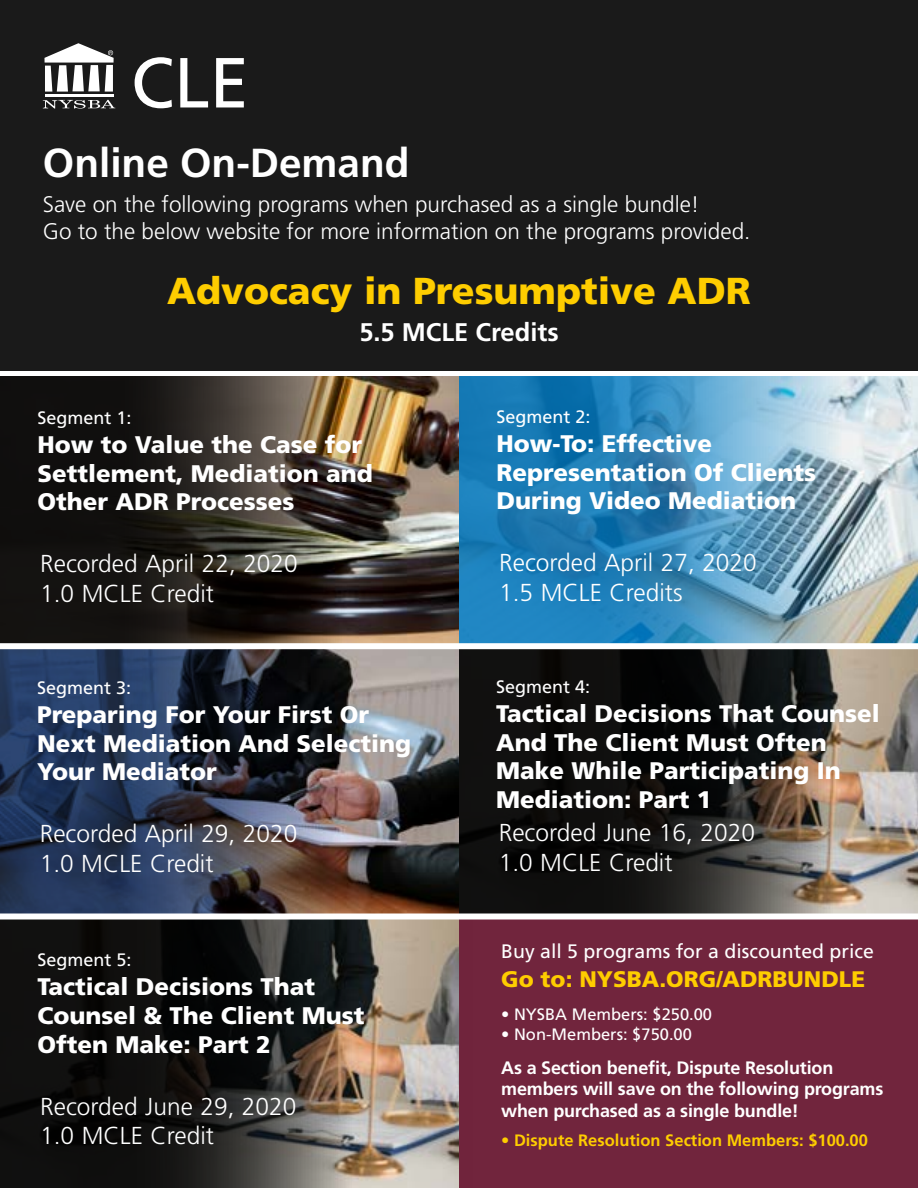
<style>
.page{position:relative;width:918px;height:1188px;background:#fff}
.page>*{position:absolute;margin:0;border:0;box-sizing:border-box;transform-origin:0 0}
.t1{font:70.8px "Frutiger";color:#fff}
.t2{font:700 40.5px "Frutiger";color:#fff}
.t3{font:900 37.5px "Frutiger";color:#fecd00}
.t4{font:700 25.5px "Frutiger";color:#fff}
.t5{font:300 24.45px/29.4px "Frutiger";color:#fff}
.t6{font:900 24px/28.8px "Frutiger";color:#fff}
.t7{font:300 22.5px/27px "Frutiger";color:#fff}
.t8{font:900 22.5px "Frutiger";color:#fecd00}
.t9{font:19.5px "Frutiger";color:#fff}
.t10{font:700 18px/21.6px "Frutiger";letter-spacing:-.01em;color:#fff}
.t11{font:18px "Frutiger";color:#fff}
.t12{font:16.5px "Frutiger";color:#fff}
.t13{font:700 16.5px "Frutiger";color:#fecd00}
.s1{font-weight:400}
</style>
<div class="page">
<div style="left:459px;top:917px;width:459px;height:271px;background:#71253d"></div>
<svg style="left:0;top:920px;width:459px;height:268px;background:#3d3934"></svg>
<svg style="left:459px;top:649px;width:459px;height:265px;background:#3a3631"></svg>
<img style="left:0;top:649px;width:459px;height:265px">
<img style="left:459px;top:376px;width:459px;height:267px">
<img style="left:0;top:376px;width:459px;height:267px">
<div style="left:0;top:0;width:918px;height:371px;background:#1a1a1a"></div>
<svg style="left:43px;top:100px;width:72px;height:9px"></svg>
<hr style="left:45px;top:94px;width:68px;height:3px;background:#fff">
<svg style="left:44px;top:43px;width:70px;height:49px"></svg>
<div style="left:0;top:914px;width:918px;height:6px;background:#fff"></div>
<h1 class="t1" style="left:131px;top:41px;width:120px">CLE</h1>
<h2 class="t2" style="left:43px;top:139px;width:368px">Online On-Demand</h2>
<p class="t7" style="left:43px;top:191px;width:709px">Save on the following programs when purchased as a single bundle!<br>Go to the below website for more information on the programs provided.</p>
<h3 class="t3" style="left:167px;top:268px;width:585px">Advocacy in Presumptive ADR</h3>
<p class="t4" style="left:359px;top:317px;width:201px">5.5 MCLE Credits</p>
<p class="t11" style="left:38px;top:407px;width:96px">Segment 1:</p>
<p class="t6" style="left:38px;top:430px;width:337px">How to Value the Case for<br>Settlement, Mediation and<br>Other ADR Processes</p>
<p class="t5" style="left:40px;top:550px;width:259px">Recorded April 22, 2020<br>1.0 MCLE Credit</p>
<p class="t11" style="left:37px;top:677px;width:96px">Segment 3:</p>
<p class="t6" style="left:37px;top:700px;width:376px">Preparing For Your First Or<br>Next Mediation And Selecting<br>Your Mediator</p>
<p class="t5" style="left:40px;top:820px;width:259px">Recorded April 29, 2020<br>1.0 MCLE Credit</p>
<p class="t11" style="left:38px;top:950px;width:96px">Segment 5:</p>
<p class="t6" style="left:38px;top:972px;width:328px">Tactical Decisions That<br>Counsel &amp; The Client Must<br>Often Make: Part 2</p>
<p class="t5" style="left:40px;top:1092px;width:258px">Recorded June 29, 2020<br>1.0 MCLE Credit</p>
<p class="t11" style="left:496px;top:406px;width:96px">Segment 2:</p>
<p class="t6" style="left:496px;top:429px;width:321px">How-To: Effective<br>Representation Of Clients<br>During Video Mediation</p>
<p class="t5" style="left:499px;top:549px;width:259px">Recorded April 27, 2020<br>1.5 MCLE Credits</p>
<p class="t11" style="left:496px;top:676px;width:96px">Segment 4:</p>
<p class="t6" style="left:496px;top:699px;width:385px">Tactical Decisions That Counsel<br>And The Client Must Often<br>Make While Participating In<br>Mediation: Part 1</p>
<p class="t5" style="left:499px;top:819px;width:258px">Recorded June 16, 2020<br>1.0 MCLE Credit</p>
<p class="t9" style="left:501px;top:940px;width:374px">Buy all 5 programs for a discounted price</p>
<p class="t8" style="left:501px;top:965px;width:365px">Go to: NYSBA.ORG/ADRBUNDLE</p>
<p class="t12" style="left:501px;top:1005px;width:212px">• NYSBA Members: $250.00</p>
<p class="t12" style="left:501px;top:1025px;width:192px">• Non-Members: $750.00</p>
<p class="t10" style="left:501px;top:1057px;width:384px">As a Section benefit, Dispute Resolution members will save on the following programs when purchased as a single bundle!</p>
<p class="t13" style="left:501px;top:1130px;width:368px"><span class="s1">•</span> Dispute Resolution Section Members: $100.00</p>
</div>
